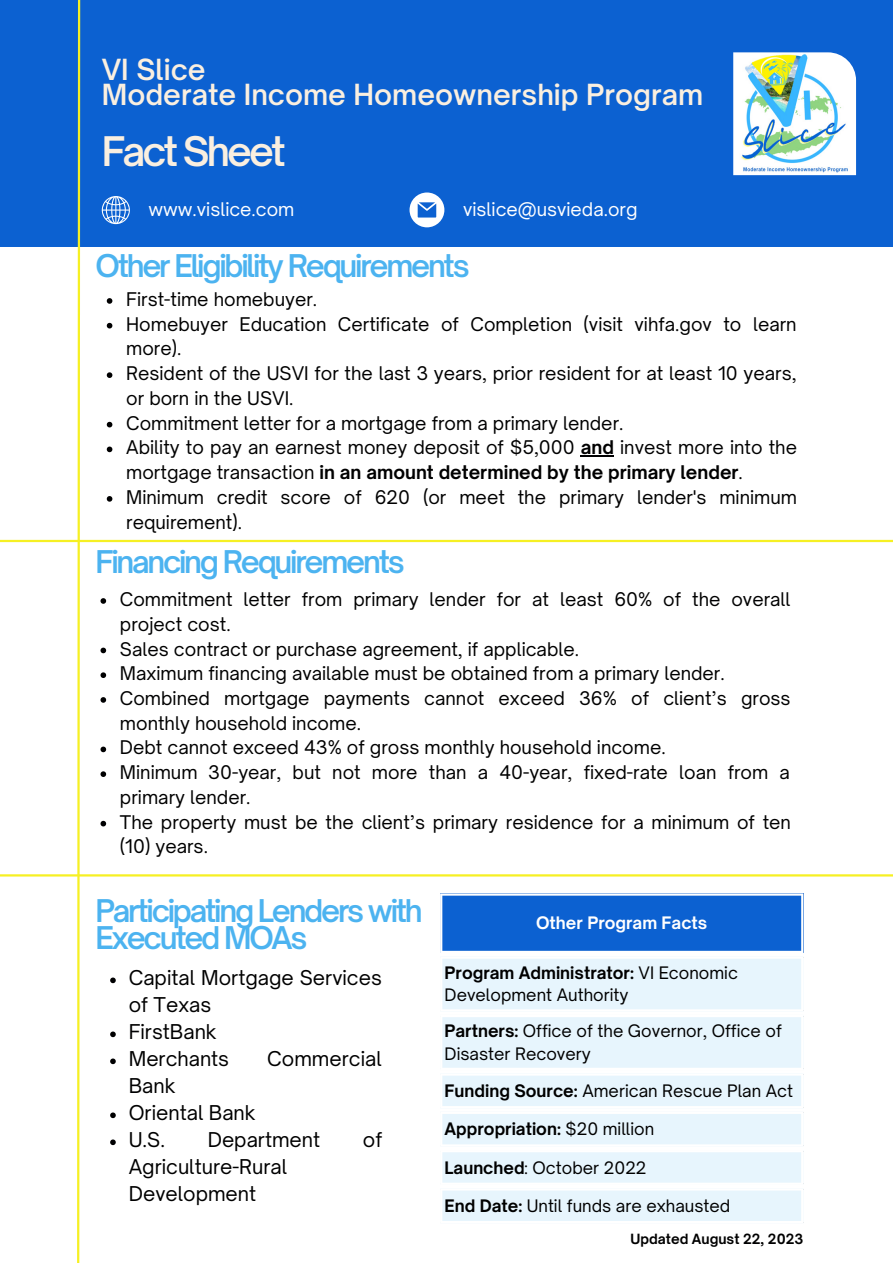
<style>
.page{position:relative;width:893px;height:1264px;background:#fff}
.page>*{position:absolute;margin:0;border:0;box-sizing:border-box;transform-origin:0 0}
.t1{font:600 39px "Open Sauce One";letter-spacing:-.075em;color:#faefe0}
.t2{font:600 30px/27px "Open Sauce One";letter-spacing:-.075em;color:#4cb3f0}
.t3{font:600 27.9px "Open Sauce One";color:#faefe0}
.t4{font:19.5px/27px "Open Sauce One";color:#000001}
.t5{font:18px/24.8px "Open Sauce One";color:#000001}
.t6{font:18px "Open Sauce One";color:#fff}
.t7{font:16.5px/22.5px "Open Sauce One";color:#000}
.t8{font:700 16.5px "Open Sauce One";color:#000}
.t9{font:700 16.5px "Open Sauce One";color:#fff}
.t10{font:700 13.5px "Open Sauce One";color:#000001}
.s1{font-weight:700}
.s2{font-weight:400}
</style>
<div class="page">
<div style="left:0;top:0;width:892px;height:247px;background:#0c61d1"></div>
<svg style="left:76px;top:0;width:5px;height:1262px"></svg>
<svg style="left:409px;top:192px;width:35px;height:35px"></svg>
<img style="left:733px;top:52px;width:123px;height:123px">
<hr style="left:0;top:540px;width:892px;height:2px;background:#f6f023">
<hr style="left:0;top:874px;width:892px;height:2px;background:#f6f023">
<svg style="left:102px;top:196px;width:28px;height:28px"></svg>
<svg style="left:107px;top:298px;width:5px;height:6px"></svg>
<svg style="left:107px;top:323px;width:5px;height:5px"></svg>
<svg style="left:107px;top:372px;width:5px;height:6px"></svg>
<svg style="left:107px;top:422px;width:5px;height:5px"></svg>
<svg style="left:107px;top:446px;width:5px;height:6px"></svg>
<hr style="left:581px;top:455px;width:33px;height:1px;background:#000001">
<svg style="left:107px;top:496px;width:5px;height:5px"></svg>
<svg style="left:100px;top:598px;width:6px;height:5px"></svg>
<svg style="left:100px;top:647px;width:6px;height:6px"></svg>
<svg style="left:100px;top:672px;width:6px;height:6px"></svg>
<svg style="left:100px;top:697px;width:6px;height:5px"></svg>
<svg style="left:100px;top:746px;width:6px;height:6px"></svg>
<svg style="left:100px;top:771px;width:6px;height:6px"></svg>
<svg style="left:100px;top:820px;width:6px;height:6px"></svg>
<svg style="left:110px;top:977px;width:6px;height:6px"></svg>
<svg style="left:110px;top:1031px;width:6px;height:6px"></svg>
<svg style="left:110px;top:1058px;width:6px;height:6px"></svg>
<svg style="left:110px;top:1112px;width:6px;height:6px"></svg>
<svg style="left:110px;top:1139px;width:6px;height:6px"></svg>
<div style="left:440px;top:893px;width:363px;height:60px;background:#0c61d1"></div>
<svg style="left:442px;top:959px;width:359px;height:261px;background:#e8f5fd"></svg>
<hr style="left:440px;top:895px;width:2px;height:55px;background:#fff">
<hr style="left:801px;top:895px;width:2px;height:55px;background:#fff">
<hr style="left:440px;top:893px;width:363px;height:2px;background:#fff">
<hr style="left:440px;top:950px;width:363px;height:3px;background:#fff">
<hr style="left:440px;top:1009px;width:363px;height:2px;background:#fff">
<hr style="left:440px;top:1014px;width:363px;height:3px;background:#fff">
<hr style="left:440px;top:1067px;width:363px;height:3px;background:#fff">
<hr style="left:440px;top:1073px;width:363px;height:2px;background:#fff">
<hr style="left:440px;top:1106px;width:363px;height:2px;background:#fff">
<hr style="left:440px;top:1111px;width:363px;height:2px;background:#fff">
<hr style="left:440px;top:1144px;width:363px;height:2px;background:#fff">
<hr style="left:440px;top:1149px;width:363px;height:3px;background:#fff">
<hr style="left:440px;top:1182px;width:363px;height:2px;background:#fff">
<hr style="left:440px;top:1188px;width:363px;height:2px;background:#fff">
<p class="t3" style="left:102px;top:52px;width:105px">VI Slice</p>
<p class="t3" style="left:102px;top:77px;width:603px">Moderate Income Homeownership Program</p>
<p class="t1" style="left:102px;top:127px;width:185px">Fact Sheet</p>
<p class="t6" style="left:148px;top:198px;width:147px">www.vislice.com</p>
<p class="t6" style="left:463px;top:198px;width:176px">vislice@usvieda.org</p>
<p class="t2" style="left:95px;top:252px;width:375px">Other Eligibility Requirements</p>
<p class="t5" style="left:126px;top:287px;width:192px">First-time homebuyer.</p>
<p class="t5" style="left:126px;top:311px;width:672px">Homebuyer Education Certificate of Completion (visit vihfa.gov to learn more).</p>
<p class="t5" style="left:126px;top:361px;width:672px">Resident of the USVI for the last 3 years, prior resident for at least 10 years, or born in the USVI.</p>
<p class="t5" style="left:126px;top:410px;width:498px">Commitment letter for a mortgage from a primary lender.</p>
<p class="t5" style="left:126px;top:435px;width:672px">Ability to pay an earnest money deposit of $5,000 <span class="s1">and</span> invest more into the mortgage transaction <span class="s1">in an amount determined by the primary lender</span>.</p>
<p class="t5" style="left:126px;top:484px;width:672px">Minimum credit score of 620 (or meet the primary lender's minimum requirement).</p>
<p class="t2" style="left:95px;top:548px;width:311px">Financing Requirements</p>
<p class="t5" style="left:120px;top:586px;width:672px">Commitment letter from primary lender for at least 60% of the overall project cost.</p>
<p class="t5" style="left:120px;top:636px;width:460px">Sales contract or purchase agreement, if applicable.</p>
<p class="t5" style="left:120px;top:661px;width:606px">Maximum financing available must be obtained from a primary lender.</p>
<p class="t5" style="left:120px;top:685px;width:672px">Combined mortgage payments cannot exceed 36% of client’s gross monthly household income.</p>
<p class="t5" style="left:120px;top:735px;width:547px">Debt cannot exceed 43% of gross monthly household income.</p>
<p class="t5" style="left:120px;top:760px;width:671px">Minimum 30-year, but not more than a 40-year, fixed-rate loan from a primary lender.</p>
<p class="t5" style="left:120px;top:809px;width:672px">The property must be the client’s primary residence for a minimum of ten (10) years.</p>
<p class="t2" style="left:95px;top:896px;width:329px">Participating Lenders with<br>Executed MOAs</p>
<p class="t4" style="left:129px;top:964px;width:254px">Capital Mortgage Services of Texas</p>
<p class="t4" style="left:129px;top:1018px;width:89px">FirstBank</p>
<p class="t4" style="left:129px;top:1045px;width:102px">Merchants</p>
<p class="t4" style="left:267px;top:1045px;width:116px">Commercial</p>
<p class="t4" style="left:129px;top:1072px;width:48px">Bank</p>
<p class="t4" style="left:129px;top:1099px;width:128px">Oriental Bank</p>
<p class="t4" style="left:129px;top:1126px;width:38px">U.S.</p>
<p class="t4" style="left:208px;top:1126px;width:114px">Department</p>
<p class="t4" style="left:363px;top:1126px;width:21px">of</p>
<p class="t4" style="left:129px;top:1153px;width:160px">Agriculture-Rural<br>Development</p>
<p class="t9" style="left:536px;top:912px;width:173px">Other Program Facts</p>
<p class="t7" style="left:444px;top:961px;width:295px"><span class="s1">Program Administrator:</span> VI Economic<br>Development Authority</p>
<p class="t7" style="left:444px;top:1019px;width:339px"><span class="s1">Partners:</span> Office of the Governor, Office of<br>Disaster Recovery</p>
<p class="t7" style="left:444px;top:1079px;width:350px"><span class="s1">Funding Source:</span> American Rescue Plan Act</p>
<p class="t8" style="left:444px;top:1118px;width:211px">Appropriation: <span class="s2">$20 million</span></p>
<p class="t7" style="left:444px;top:1156px;width:203px"><span class="s1">Launched</span>: October 2022</p>
<p class="t7" style="left:444px;top:1194px;width:287px"><span class="s1">End Date:</span> Until funds are exhausted</p>
<p class="t10" style="left:630px;top:1230px;width:174px">Updated August 22, 2023</p>
</div>
